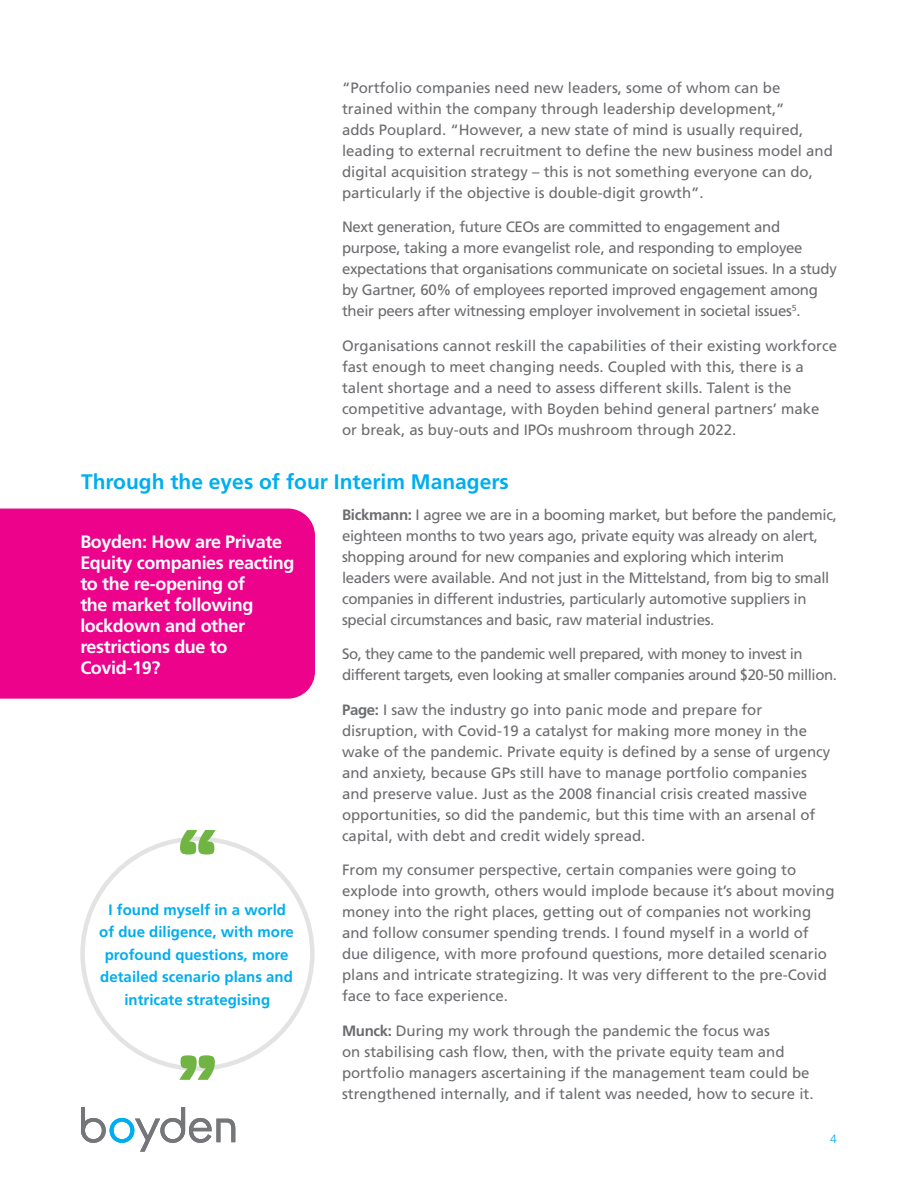
<style>
.page{position:relative;width:918px;height:1188px;background:#fff}
.page>*{position:absolute;margin:0;border:0;box-sizing:border-box;transform-origin:0 0}
.t1{font:800 60px "Allotrope";color:#70b543}
.t2{font:700 21px "Frutiger";color:#00aeef}
.Body_Copy{font:700 18px/21px "Frutiger";letter-spacing:-.02em;color:#fff}
.Body_Copy-2{font:15px/21px "Frutiger";color:#6c6d70}
.Body_Copy-3{font:15px/21px "Frutiger";letter-spacing:-.02em;color:#6c6d70}
.Body_Copy-4{font:15px/21px "Frutiger";letter-spacing:-.03em;color:#6c6d70}
.Body_Copy-5{font:700 15px/22.5px "Frutiger";color:#00aeef;text-align:center}
.t3{font:300 12px "Frutiger";color:#00aeef}
.s1{font-weight:700}
</style>
<div class="page">
<svg style="left:81px;top:1107px;width:154px;height:45px"></svg>
<div style="left:0;top:509px;width:315px;height:190px;background:#ed028c"></div>
<p class="Body_Copy-2" style="left:342px;top:77px;width:492px">“Portfolio companies need new leaders, some of whom can be trained within the company through leadership development,”<br>adds Pouplard. “However, a new state of mind is usually required, leading to external recruitment to define the new business model and digital acquisition strategy – this is not something everyone can do, particularly if the objective is double-digit growth”.</p>
<p class="Body_Copy-3" style="left:342px;top:216px;width:496px">Next generation, future CEOs are committed to engagement and purpose, taking a more evangelist role, and responding to employee expectations that organisations communicate on societal issues. In a study by Gartner, 60% of employees reported improved engagement among their peers after witnessing employer involvement in societal issues<sup>5</sup>.</p>
<p class="Body_Copy-2" style="left:342px;top:335px;width:497px">Organisations cannot reskill the capabilities of their existing workforce fast enough to meet changing needs. Coupled with this, there is a talent shortage and a need to assess different skills. Talent is the competitive advantage, with Boyden behind general partners’ make or break, as buy-outs and IPOs mushroom through 2022.</p>
<p class="t2" style="left:81px;top:469px;width:429px">Through the eyes of four Interim Managers</p>
<p class="Body_Copy-3" style="left:342px;top:504px;width:496px"><span class="s1">Bickmann:</span> I agree we are in a booming market, but before the pandemic, eighteen months to two years ago, private equity was already on alert, shopping around for new companies and exploring which interim<br>leaders were available. And not just in the Mittelstand, from big to small companies in different industries, particularly automotive suppliers in special circumstances and basic, raw material industries.</p>
<p class="Body_Copy-4" style="left:342px;top:643px;width:496px">So, they came to the pandemic well prepared, with money to invest in different targets, even looking at smaller companies around $20-50 million.</p>
<p class="Body_Copy-2" style="left:342px;top:699px;width:490px"><span class="s1">Page:</span> I saw the industry go into panic mode and prepare for disruption, with Covid-19 a catalyst for making more money in the wake of the pandemic. Private equity is defined by a sense of urgency and anxiety, because GPs still have to manage portfolio companies and preserve value. Just as the 2008 financial crisis created massive opportunities, so did the pandemic, but this time with an arsenal of capital, with debt and credit widely spread.</p>
<p class="Body_Copy-2" style="left:342px;top:859px;width:494px">From my consumer perspective, certain companies were going to explode into growth, others would implode because it’s about moving money into the right places, getting out of companies not working and follow consumer spending trends. I found myself in a world of due diligence, with more profound questions, more detailed scenario plans and intricate strategizing. It was very different to the pre-Covid face to face experience.</p>
<p class="Body_Copy-2" style="left:342px;top:1020px;width:473px"><span class="s1">Munck:</span> During my work through the pandemic the focus was<br>on stabilising cash flow, then, with the private equity team and portfolio managers ascertaining if the management team could be strengthened internally, and if talent was needed, how to secure it.</p>
<p class="Body_Copy" style="left:80px;top:531px;width:216px">Boyden: How are Private<br>Equity companies reacting to the re-opening of<br>the market following lockdown and other restrictions due to<br>Covid-19?</p>
<p class="t1" style="left:178px;top:809px;width:40px">“</p>
<p class="Body_Copy-5" style="left:99px;top:898px;width:196px">I found myself in a world of due diligence, with more profound questions, more detailed scenario plans and intricate strategising</p>
<p class="t1" style="left:217px;top:1101px;width:40px;rotate:-180deg">“</p>
<p class="t3" style="left:830px;top:1132px;width:8px">4</p>
</div>
